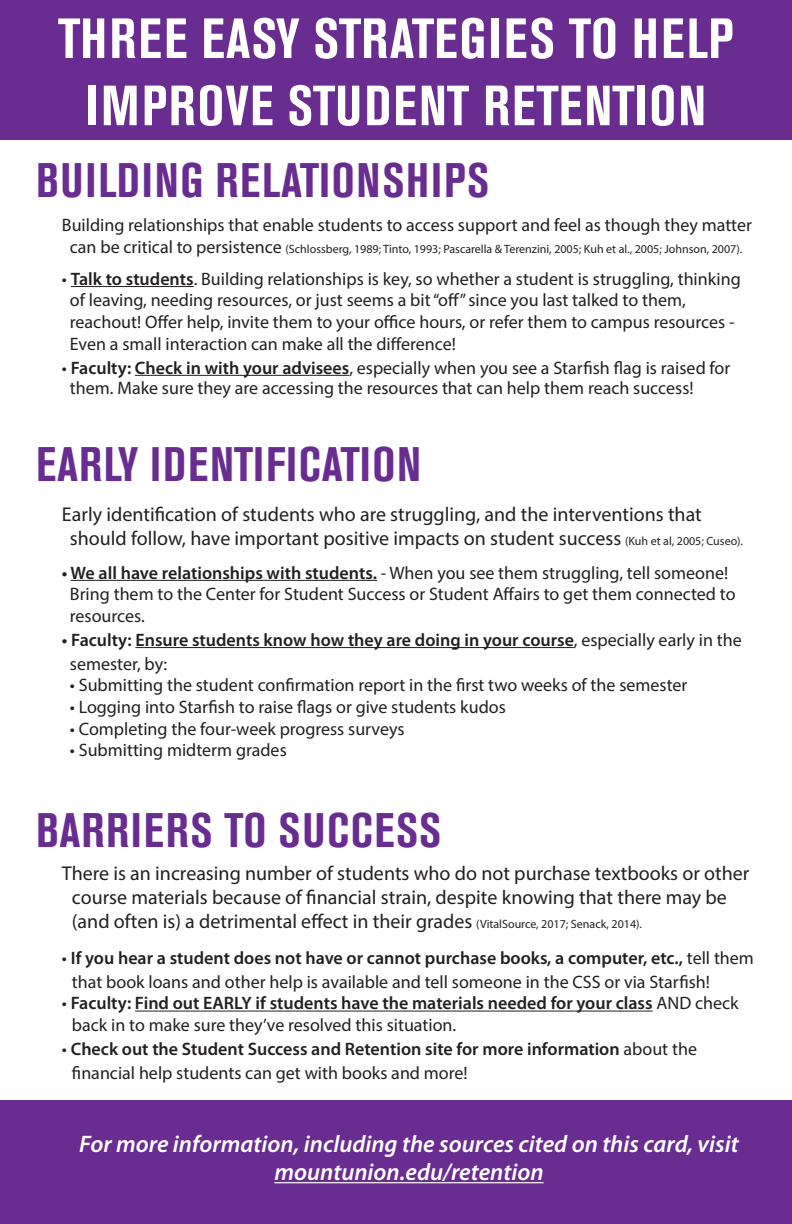
<style>
.page{position:relative;width:792px;height:1224px;background:#fff}
.page>*{position:absolute;margin:0;border:0;box-sizing:border-box;transform-origin:0 0}
.t1{font:700 condensed 56px "Akzidenz Grotesk BE";letter-spacing:.025em;color:#fff}
.t2{font:700 condensed 48px "Akzidenz Grotesk BE";letter-spacing:.035em;color:#692c91}
.t3{font:italic 600 24px/28.8px "Myriad Pro";color:#fff;text-align:center}
.t4{font:20px/24px "Myriad Pro";color:#231f20}
.t5{font:18px/21.6px "Myriad Pro";color:#231f20}
.t6{font:600 18px/24px "Myriad Pro";color:#231f20}
.t7{font:12px "Myriad Pro";color:#231f20}
.s1{font-size:18px}
.s2{font-weight:600}
.s3{font-size:12px}
.s4{font-weight:400}
</style>
<div class="page">
<div style="left:0;top:0;width:792px;height:140px;background:#692c91"></div>
<div style="left:0;top:1100px;width:792px;height:124px;background:#692c91"></div>
<hr style="left:71px;top:286px;width:123px;height:1px;background:#231f20">
<hr style="left:135px;top:375px;width:214px;height:1px;background:#231f20">
<hr style="left:71px;top:580px;width:306px;height:1px;background:#231f20">
<hr style="left:135px;top:647px;width:439px;height:1px;background:#231f20">
<hr style="left:135px;top:1011px;width:518px;height:1px;background:#231f20">
<hr style="left:274px;top:1182px;width:270px;height:1px;background:#fff">
<p class="t1" style="left:58px;top:7px;width:677px">THREE EASY STRATEGIES TO HELP</p>
<p class="t1" style="left:86px;top:74px;width:622px">IMPROVE STUDENT RETENTION</p>
<p class="t2" style="left:36px;top:152px;width:455px">BUILDING RELATIONSHIPS</p>
<p class="t5" style="left:62px;top:214px;width:692px">Building relationships that enable students to access support and feel as though they matter</p>
<p class="t7" style="left:70px;top:241px;width:674px"><span class="s1">can be critical to persistence</span> (Schlossberg, 1989; Tinto, 1993; Pascarella &amp; Terenzini, 2005; Kuh et al., 2005; Johnson, 2007).</p>
<p class="t5" style="left:70px;top:268px;width:672px;text-indent:-8px">• <span class="s2">Talk to students</span>. Building relationships is key, so whether a student is struggling, thinking of leaving, needing resources, or just seems a bit “off” since you last talked to them, reachout! Offer help, invite them to your office hours, or refer them to campus resources - Even a small interaction can make all the difference!</p>
<p class="t5" style="left:70px;top:357px;width:662px;line-height:20px;text-indent:-8px">• <span class="s2">Faculty: Check in with your advisees</span>, especially when you see a Starfish flag is raised for them. Make sure they are accessing the resources that can help them reach success!</p>
<p class="t2" style="left:36px;top:437px;width:387px">EARLY IDENTIFICATION</p>
<p class="t4" style="left:70px;top:502px;width:675px;text-indent:-8px">Early identification of students who are struggling, and the interventions that should follow, have important positive impacts on student success <span class="s3">(Kuh et al, 2005; Cuseo).</span></p>
<p class="t5" style="left:70px;top:561px;width:667px;text-indent:-8px"><span class="s2">• We all have relationships with students.</span> - When you see them struggling, tell someone!<br>Bring them to the Center for Student Success or Student Affairs to get them connected to resources.</p>
<p class="t6" style="left:70px;top:627px;width:673px;text-indent:-8px">• Faculty: Ensure students know how they are doing in your course<span class="s4">, especially early in the semester, by:</span></p>
<p class="t5" style="left:70px;top:674px;width:619px">• Submitting the student confirmation report in the first two weeks of the semester</p>
<p class="t5" style="left:70px;top:696px;width:437px">• Logging into Starfish to raise flags or give students kudos</p>
<p class="t5" style="left:70px;top:717px;width:336px">• Completing the four-week progress surveys</p>
<p class="t5" style="left:70px;top:739px;width:218px">• Submitting midterm grades</p>
<p class="t2" style="left:36px;top:803px;width:407px">BARRIERS TO SUCCESS</p>
<p class="t4" style="left:72px;top:861px;width:679px;text-indent:-10px">There is an increasing number of students who do not purchase textbooks or other course materials because of financial strain, despite knowing that there may be (and often is) a detrimental effect in their grades <span class="s3">(VitalSource, 2017; Senack, 2014).</span></p>
<p class="t5" style="left:72px;top:945px;width:684px;line-height:24px;text-indent:-10px">• <span class="s2">If you hear a student does not have or cannot purchase books, a computer, etc.,</span> tell them that book loans and other help is available and tell someone in the CSS or via Starfish!</p>
<p class="t6" style="left:72px;top:992px;width:668px;line-height:21.6px;text-indent:-10px"><span class="s4">•</span> Faculty: Find out EARLY if students have the materials needed for your class <span class="s4">AND check back in to make sure they’ve resolved this situation.</span></p>
<p class="t6" style="left:72px;top:1036px;width:627px;text-indent:-10px"><span class="s4">•</span> Check out the Student Success and Retention site for more information <span class="s4">about the financial help students can get with books and more!</span></p>
<p class="t3" style="left:79px;top:1128px;width:661px">For more information, including the sources cited on this card, visit mountunion.edu/retention</p>
</div>
